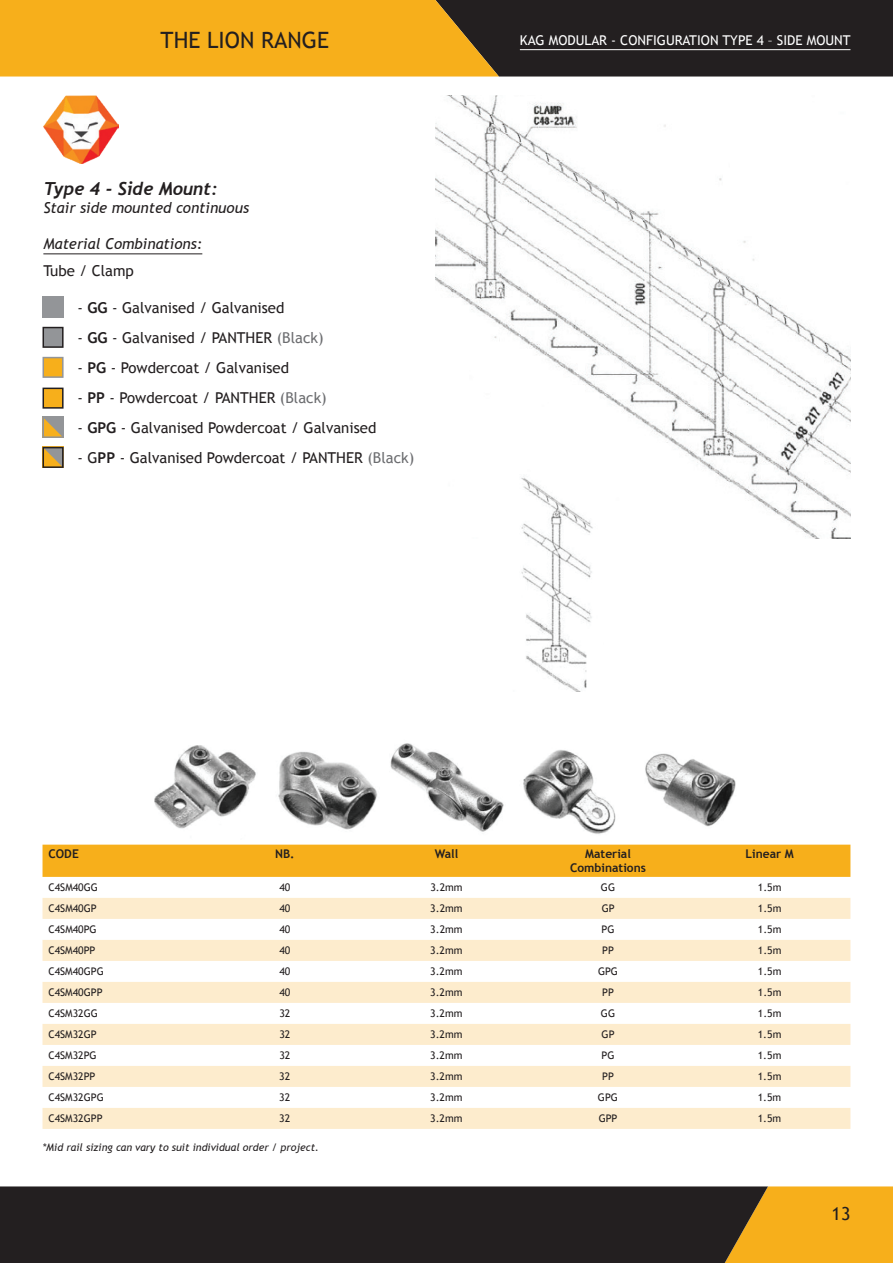
<style>
.page{position:relative;width:893px;height:1263px;background:#fff}
.page>*{position:absolute;margin:0;border:0;box-sizing:border-box;transform-origin:0 0}
.t1{font:22.5px "Trebuchet MS";color:#231f20}
.t2{font:italic 700 18px "Trebuchet";color:#231f20}
.t3{font:18px "Trebuchet MS";color:#231f20}
.t4{font:15px "Trebuchet MS";color:#231f20}
.t5{font:italic 15px "Trebuchet MS";color:#231f20}
.t6{font:13.5px "Trebuchet MS";color:#fff}
.t7{font:700 12px/14.4px "Trebuchet MS";color:#231f20;text-align:center}
.t8{font:10.5px "Trebuchet MS";color:#231f20}
.t9{font:italic 10.5px "Trebuchet MS";color:#231f20}
.s1{font-weight:700}
.s2{color:#6c6d70}
</style>
<div class="page">
<div style="left:768px;top:1186px;width:125px;height:77px;background:#f7af1b"></div>
<div style="left:0;top:1186px;width:768px;height:77px;background:#231f20"></div>
<svg style="left:0;top:0;width:893px;height:77px;background:#936b1e"></svg>
<hr style="left:520px;top:49px;width:330px;height:1px;background:#fff">
<div style="left:43px;top:845px;width:807px;height:32px;background:#f7af1b"></div>
<svg style="left:43px;top:898px;width:807px;height:231px;fill:#fdeccd"></svg>
<hr style="left:43px;top:253px;width:159px;height:1px;background:#231f20">
<img style="left:155px;top:745px;width:101px;height:84px">
<img style="left:278px;top:751px;width:100px;height:79px">
<img style="left:390px;top:743px;width:114px;height:89px">
<img style="left:523px;top:750px;width:93px;height:84px">
<img style="left:645px;top:753px;width:91px;height:74px">
<div style="left:43px;top:297px;width:21px;height:21px;background:#939598"></div>
<div style="left:43px;top:328px;width:20px;height:19px;background:#939598"></div>
<div style="left:43px;top:327px;width:21px;height:21px;border:2px solid #231f20"></div>
<div style="left:43px;top:357px;width:21px;height:21px;background:#f7af1b;border:2px solid #939598"></div>
<div style="left:43px;top:388px;width:20px;height:20px;background:#f7af1b"></div>
<div style="left:43px;top:388px;width:21px;height:21px;border:2px solid #231f20"></div>
<svg style="left:46px;top:420px;width:15px;height:15px"></svg>
<div style="left:43px;top:417px;width:21px;height:21px;border:2px solid #939598"></div>
<svg style="left:46px;top:450px;width:15px;height:15px"></svg>
<div style="left:43px;top:447px;width:21px;height:21px;border:2px solid #231f20"></div>
<img style="left:43px;top:95px;width:75px;height:68px">
<img style="left:436px;top:95px;width:414px;height:443px">
<img style="left:509px;top:475px;width:94px;height:217px">
<h1 class="t1" style="left:161px;top:27px;width:170px">The Lion Range</h1>
<p class="t6" style="left:520px;top:32px;width:332px">KAG MODULAR - CONFIGURATION TYPE 4 – SIDE MOUNT</p>
<h2 class="t2" style="left:43px;top:178px;width:176px">Type 4 - Side Mount:</h2>
<h3 class="t5" style="left:43px;top:199px;width:207px">Stair side mounted continuous</h3>
<h3 class="t5" style="left:43px;top:235px;width:160px">Material Combinations:</h3>
<h3 class="t4" style="left:43px;top:262px;width:92px">Tube / Clamp</h3>
<h3 class="t4" style="left:77px;top:299px;width:209px">- <span class="s1">GG</span> - Galvanised / Galvanised</h3>
<h3 class="t4" style="left:77px;top:329px;width:248px">- <span class="s1">GG</span> - Galvanised / PANTHER <span class="s2">(Black)</span></h3>
<h3 class="t4" style="left:77px;top:359px;width:213px">- <span class="s1">PG</span> - Powdercoat / Galvanised</h3>
<h3 class="t4" style="left:77px;top:389px;width:251px">- <span class="s1">PP</span> - Powdercoat / PANTHER <span class="s2">(Black)</span></h3>
<h3 class="t4" style="left:77px;top:419px;width:300px">- <span class="s1">GPG</span> - Galvanised Powdercoat / Galvanised</h3>
<h3 class="t4" style="left:77px;top:449px;width:338px">- G<span class="s1">PP</span> - Galvanised Powdercoat / PANTHER <span class="s2">(Black)</span></h3>
<p class="t7" style="left:49px;top:846px;width:32px">CODE</p>
<p class="t7" style="left:275px;top:846px;width:21px">NB.</p>
<p class="t7" style="left:435px;top:846px;width:25px">Wall</p>
<p class="t7" style="left:570px;top:846px;width:77px">Material<br>Combinations</p>
<p class="t7" style="left:745px;top:846px;width:50px">Linear M</p>
<p class="t8" style="left:49px;top:881px;width:51px">C4SM40GG</p>
<p class="t8" style="left:279px;top:881px;width:13px">40</p>
<p class="t8" style="left:430px;top:881px;width:34px">3.2mm</p>
<p class="t8" style="left:601px;top:881px;width:16px">GG</p>
<p class="t8" style="left:758px;top:881px;width:25px">1.5m</p>
<p class="t8" style="left:49px;top:902px;width:49px">C4SM40GP</p>
<p class="t8" style="left:279px;top:902px;width:13px">40</p>
<p class="t8" style="left:430px;top:902px;width:34px">3.2mm</p>
<p class="t8" style="left:602px;top:902px;width:14px">GP</p>
<p class="t8" style="left:758px;top:902px;width:25px">1.5m</p>
<p class="t8" style="left:48px;top:923px;width:50px">C4SM40PG</p>
<p class="t8" style="left:279px;top:923px;width:13px">40</p>
<p class="t8" style="left:430px;top:923px;width:34px">3.2mm</p>
<p class="t8" style="left:602px;top:923px;width:14px">PG</p>
<p class="t8" style="left:758px;top:923px;width:25px">1.5m</p>
<p class="t8" style="left:48px;top:944px;width:42px">C4SM40PP</p>
<p class="t8" style="left:279px;top:944px;width:13px">40</p>
<p class="t8" style="left:430px;top:944px;width:34px">3.2mm</p>
<p class="t8" style="left:602px;top:944px;width:13px">PP</p>
<p class="t8" style="left:758px;top:944px;width:25px">1.5m</p>
<p class="t8" style="left:48px;top:965px;width:57px">C4SM40GPG</p>
<p class="t8" style="left:279px;top:965px;width:13px">40</p>
<p class="t8" style="left:430px;top:965px;width:34px">3.2mm</p>
<p class="t8" style="left:598px;top:965px;width:22px">GPG</p>
<p class="t8" style="left:758px;top:965px;width:25px">1.5m</p>
<p class="t8" style="left:48px;top:986px;width:49px">C4SM40GPP</p>
<p class="t8" style="left:279px;top:986px;width:13px">40</p>
<p class="t8" style="left:430px;top:986px;width:34px">3.2mm</p>
<p class="t8" style="left:602px;top:986px;width:13px">PP</p>
<p class="t8" style="left:758px;top:986px;width:25px">1.5m</p>
<p class="t8" style="left:48px;top:1007px;width:51px">C4SM32GG</p>
<p class="t8" style="left:279px;top:1007px;width:13px">32</p>
<p class="t8" style="left:430px;top:1007px;width:34px">3.2mm</p>
<p class="t8" style="left:601px;top:1007px;width:16px">GG</p>
<p class="t8" style="left:758px;top:1007px;width:25px">1.5m</p>
<p class="t8" style="left:48px;top:1028px;width:49px">C4SM32GP</p>
<p class="t8" style="left:279px;top:1028px;width:13px">32</p>
<p class="t8" style="left:430px;top:1028px;width:34px">3.2mm</p>
<p class="t8" style="left:602px;top:1028px;width:14px">GP</p>
<p class="t8" style="left:758px;top:1028px;width:25px">1.5m</p>
<p class="t8" style="left:48px;top:1049px;width:50px">C4SM32PG</p>
<p class="t8" style="left:279px;top:1049px;width:13px">32</p>
<p class="t8" style="left:430px;top:1049px;width:34px">3.2mm</p>
<p class="t8" style="left:601px;top:1049px;width:14px">PG</p>
<p class="t8" style="left:758px;top:1049px;width:25px">1.5m</p>
<p class="t8" style="left:48px;top:1070px;width:42px">C4SM32PP</p>
<p class="t8" style="left:279px;top:1070px;width:13px">32</p>
<p class="t8" style="left:430px;top:1070px;width:34px">3.2mm</p>
<p class="t8" style="left:602px;top:1070px;width:13px">PP</p>
<p class="t8" style="left:758px;top:1070px;width:25px">1.5m</p>
<p class="t8" style="left:48px;top:1091px;width:57px">C4SM32GPG</p>
<p class="t8" style="left:279px;top:1091px;width:13px">32</p>
<p class="t8" style="left:430px;top:1091px;width:34px">3.2mm</p>
<p class="t8" style="left:598px;top:1091px;width:22px">GPG</p>
<p class="t8" style="left:758px;top:1091px;width:25px">1.5m</p>
<p class="t8" style="left:48px;top:1112px;width:49px">C4SM32GPP</p>
<p class="t8" style="left:279px;top:1112px;width:13px">32</p>
<p class="t8" style="left:430px;top:1112px;width:34px">3.2mm</p>
<p class="t8" style="left:599px;top:1112px;width:20px">GPP</p>
<p class="t8" style="left:758px;top:1112px;width:25px">1.5m</p>
<p class="t9" style="left:42px;top:1141px;width:278px">*Mid rail sizing can vary to suit individual order / project.</p>
<h2 class="t3" style="left:832px;top:1203px;width:20px">13</h2>
</div>
